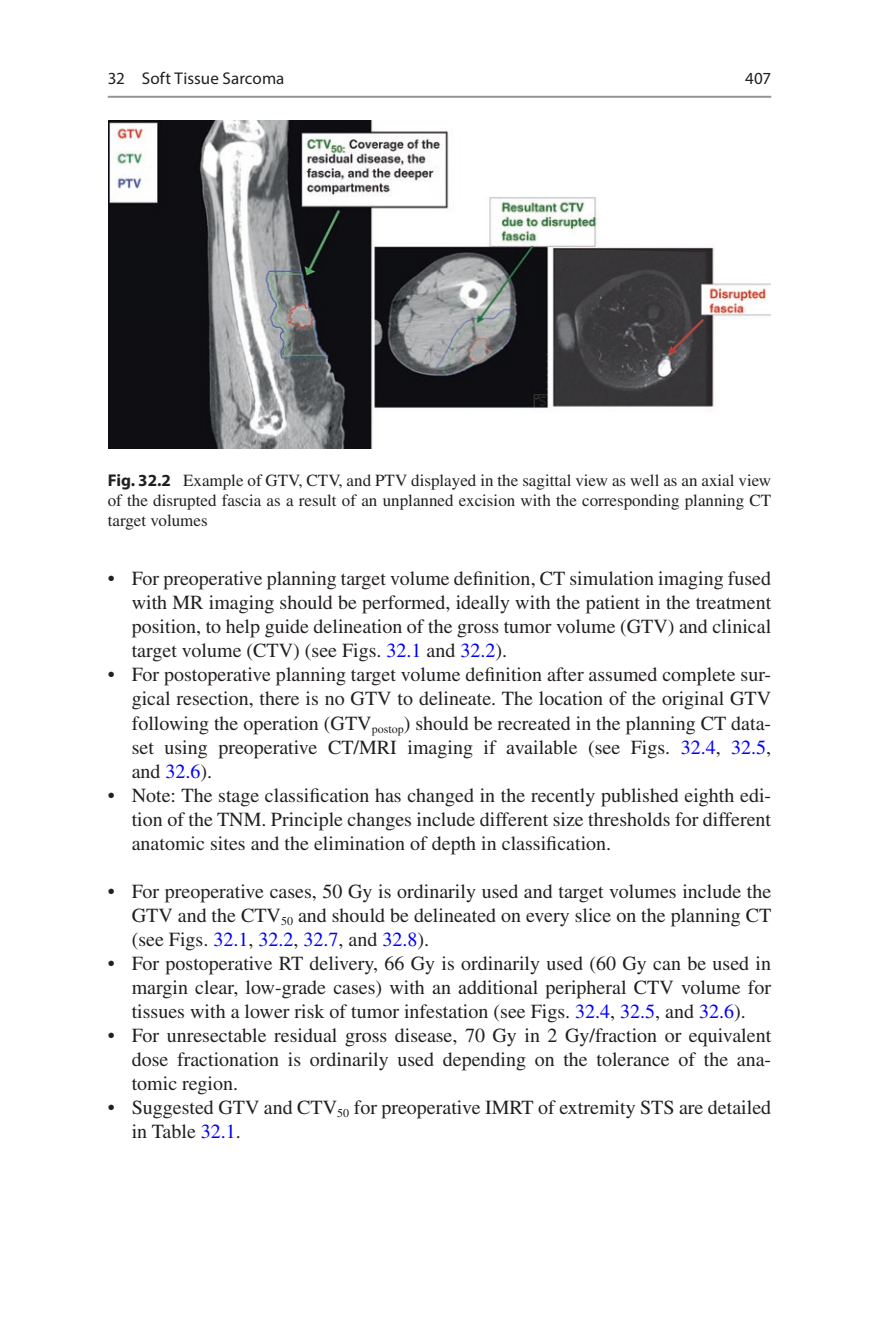
<style>
.page{position:relative;width:879px;height:1333px;background:#fff}
.page>*{position:absolute;margin:0;border:0;box-sizing:border-box;transform-origin:0 0}
.t1{font:20px/24px "Times LT Std";color:#231f20;text-align:justify}
.t2{font:17px/20px "Times LT Std";color:#231f20;text-align:justify}
.t3{font:17px "Myriad Pro";letter-spacing:.005em;color:#231f20}
.s1{font-family:"Myriad Pro";font-weight:700}
.s2{color:#00f}
</style>
<div class="page">
<img style="left:108px;top:121px;width:663px;height:328px">
<hr style="left:108px;top:96px;width:663px;height:2px;background:#939598">
<p class="t3" style="left:108px;top:68px;width:178px">32 Soft Tissue Sarcoma</p>
<p class="t3" style="left:745px;top:68px;width:28px">407</p>
<p class="t2" style="left:108px;top:470px;width:665px"><span class="s1">Fig. 32.2</span> Example of GTV, CTV, and PTV displayed in the sagittal view as well as an axial view of the disrupted fascia as a result of an unplanned excision with the corresponding planning CT target volumes</p>
<p class="t1" style="left:132px;top:566px;width:641px;text-indent:-24px">• For preoperative planning target volume definition, CT simulation imaging fused with MR imaging should be performed, ideally with the patient in the treatment position, to help guide delineation of the gross tumor volume (GTV) and clinical target volume (CTV) (see Figs. <span class="s2">32.1</span> and <span class="s2">32.2</span>).</p>
<p class="t1" style="left:132px;top:662px;width:641px;text-indent:-24px">• For postoperative planning target volume definition after assumed complete sur&shy;gical resection, there is no GTV to delineate. The location of the original GTV following the operation (GTV<sub>postop</sub>) should be recreated in the planning CT data&shy;set using preoperative CT/MRI imaging if available (see Figs. <span class="s2">32.4</span>, <span class="s2">32.5</span>, and <span class="s2">32.6</span>).</p>
<p class="t1" style="left:132px;top:782px;width:641px;text-indent:-24px">• Note: The stage classification has changed in the recently published eighth edi&shy;tion of the TNM. Principle changes include different size thresholds for different anatomic sites and the elimination of depth in classification.</p>
<p class="t1" style="left:132px;top:878px;width:641px;text-indent:-24px">• For preoperative cases, 50 Gy is ordinarily used and target volumes include the GTV and the CTV<sub>50</sub> and should be delineated on every slice on the planning CT (see Figs. <span class="s2">32.1</span>, <span class="s2">32.2</span>, <span class="s2">32.7</span>, and <span class="s2">32.8</span>).</p>
<p class="t1" style="left:132px;top:950px;width:641px;text-indent:-24px">• For postoperative RT delivery, 66 Gy is ordinarily used (60 Gy can be used in margin clear, low-grade cases) with an additional peripheral CTV volume for tissues with a lower risk of tumor infestation (see Figs. <span class="s2">32.4</span>, <span class="s2">32.5</span>, and <span class="s2">32.6</span>).</p>
<p class="t1" style="left:132px;top:1022px;width:641px;text-indent:-24px">• For unresectable residual gross disease, 70 Gy in 2 Gy/fraction or equivalent dose fractionation is ordinarily used depending on the tolerance of the ana&shy;tomic region.</p>
<p class="t1" style="left:132px;top:1094px;width:641px;text-indent:-24px">• Suggested GTV and CTV<sub>50</sub> for preoperative IMRT of extremity STS are detailed in Table <span class="s2">32.1</span>.</p>
</div>
